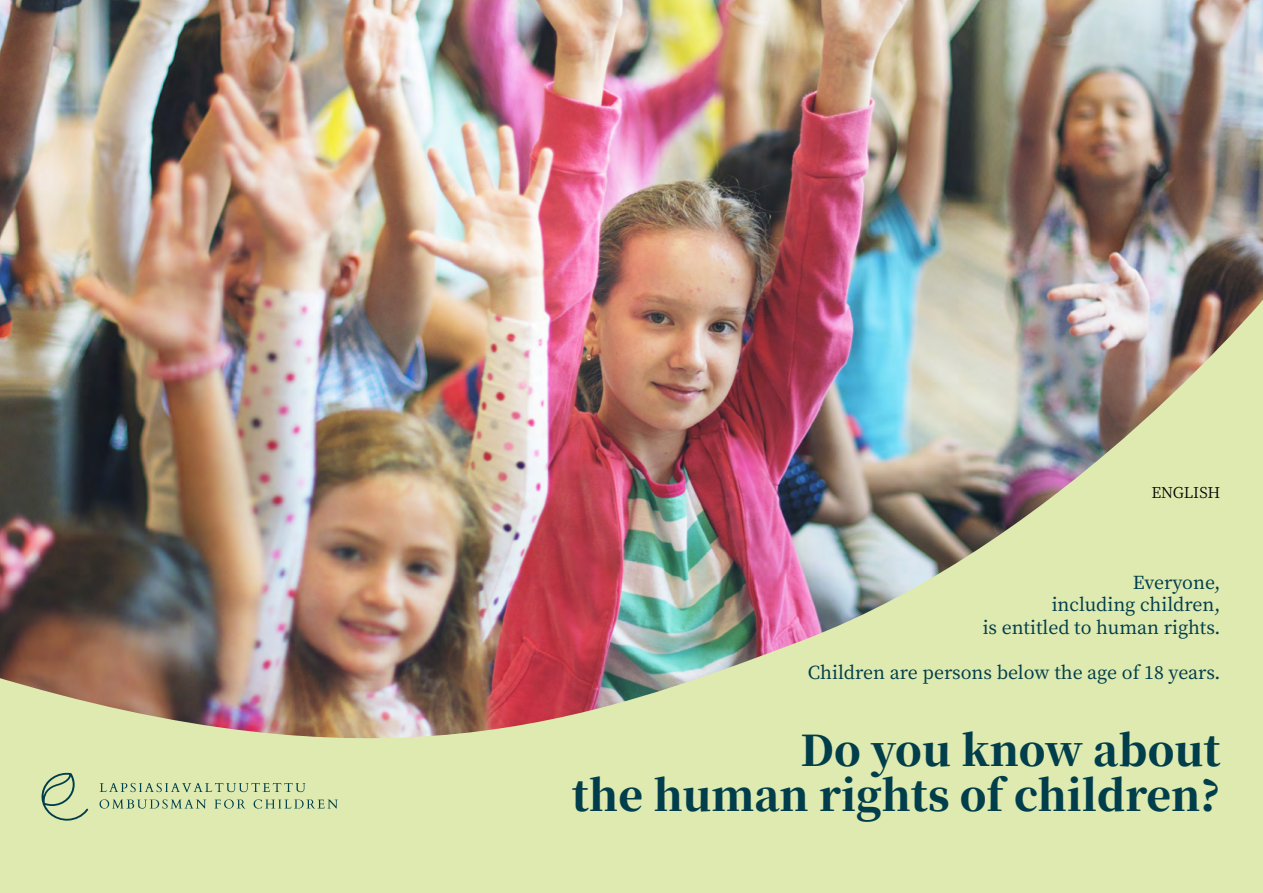
<style>
.page{position:relative;width:1263px;height:893px;background:#fff}
.page>*{position:absolute;margin:0;border:0;box-sizing:border-box;transform-origin:0 0}
.Pääotsikko_LAV{font:900 42px/45px "Noto Serif SC";color:#013e4b;text-align:right}
.Ingressi_LAV{font:500 18px "Noto Serif SC";color:#013e4b}
.t1{font:15px "Noto Serif SC";letter-spacing:-.005em;color:#000}
</style>
<div class="page">
<img style="left:0;top:0;width:1263px;height:285px">
<img style="left:0;top:285px;width:1263px;height:608px">
<svg style="left:100px;top:783px;width:206px;height:9px"></svg>
<svg style="left:100px;top:799px;width:106px;height:10px"></svg>
<svg style="left:215px;top:799px;width:30px;height:10px"></svg>
<svg style="left:254px;top:799px;width:84px;height:10px"></svg>
<svg style="left:41px;top:773px;width:47px;height:48px"></svg>
<p class="t1" style="left:1151px;top:484px;width:71px">ENGLISH</p>
<p class="Ingressi_LAV" style="left:1133px;top:572px;width:89px">Everyone,</p>
<p class="Ingressi_LAV" style="left:1052px;top:594px;width:170px">including children,</p>
<p class="Ingressi_LAV" style="left:983px;top:617px;width:239px">is entitled to human rights.</p>
<p class="Ingressi_LAV" style="left:808px;top:662px;width:414px">Children are persons below the age of 18 years.</p>
<h1 class="Pääotsikko_LAV" style="left:572px;top:729px;width:650px">Do you know about<br>the human rights of children?</h1>
</div>
